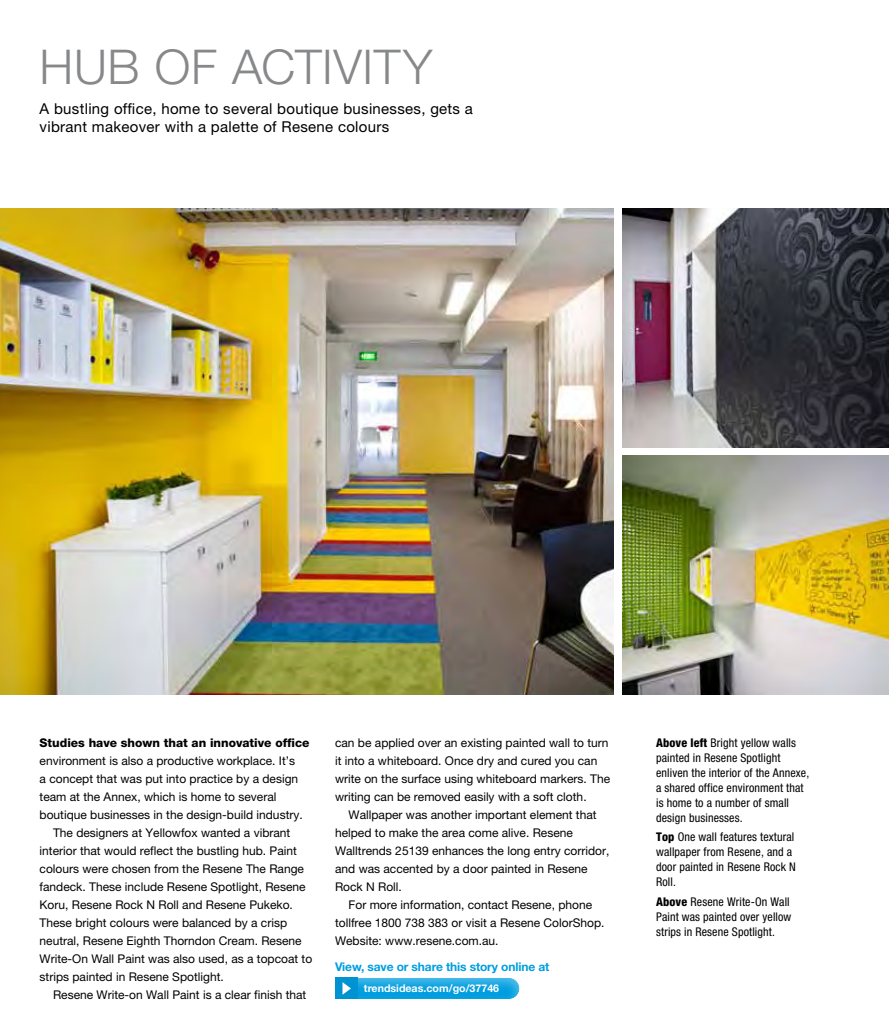
<style>
.page{position:relative;width:889px;height:1019px;background:#fff}
.page>*{position:absolute;margin:0;border:0;box-sizing:border-box;transform-origin:0 0}
.t1{font:300 48px "Helvetica Neue";letter-spacing:.015em;color:#87888a}
.t2{font:15px/18px "Helvetica Neue";letter-spacing:.02em;color:#000}
.t3{font:12px/18px "Helvetica Neue";color:#000}
.t4{font:condensed 12px/15px "Helvetica Neue";letter-spacing:.01em;color:#000}
.t5{font:800 12px "Helvetica Neue";color:#000}
.t6{font:700 12px "Helvetica Neue";letter-spacing:-.01em;color:#009ee0}
.t7{font:700 10.65px "Helvetica Neue";color:#fff}
.s1{font-weight:800}
.s2{font-weight:800;color:#fff}
</style>
<div class="page">
<div style="left:334px;top:976px;width:188px;height:24px;background:#fff;opacity:.35"></div>
<svg style="left:335px;top:977px;width:184px;height:21px;background:#21a9e2"></svg>
<img style="left:622px;top:209px;width:267px;height:238px">
<img style="left:0;top:209px;width:614px;height:485px">
<img style="left:622px;top:455px;width:267px;height:239px">
<h1 class="t1" style="left:40px;top:37px;width:394px">HUB OF ACTIVITY</h1>
<p class="t2" style="left:40px;top:99px;width:435px">A bustling office, home to several boutique businesses, gets a vibrant makeover with a palette of Resene colours</p>
<p class="t5" style="left:40px;top:735px;width:272px">Studies have shown that an innovative office</p>
<p class="t3" style="left:40px;top:751px;width:257px">environment is also a productive workplace. It’s</p>
<p class="t3" style="left:40px;top:769px;width:260px">a concept that was put into practice by a design</p>
<p class="t3" style="left:40px;top:787px;width:238px">team at the Annex, which is home to several</p>
<p class="t3" style="left:40px;top:805px;width:265px">boutique businesses in the design-build industry.</p>
<p class="t3" style="left:53px;top:823px;width:239px">The designers at Yellowfox wanted a vibrant</p>
<p class="t3" style="left:40px;top:841px;width:259px">interior that would reflect the bustling hub. Paint</p>
<p class="t3" style="left:40px;top:859px;width:266px">colours were chosen from the Resene The Range</p>
<p class="t3" style="left:40px;top:877px;width:268px">fandeck. These include Resene Spotlight, Resene</p>
<p class="t3" style="left:40px;top:895px;width:255px">Koru, Resene Rock N Roll and Resene Pukeko.</p>
<p class="t3" style="left:40px;top:913px;width:249px">These bright colours were balanced by a crisp</p>
<p class="t3" style="left:40px;top:931px;width:264px">neutral, Resene Eighth Thorndon Cream. Resene</p>
<p class="t3" style="left:40px;top:949px;width:274px">Write-On Wall Paint was also used, as a topcoat to</p>
<p class="t3" style="left:40px;top:967px;width:186px">strips painted in Resene Spotlight.</p>
<p class="t3" style="left:53px;top:985px;width:255px">Resene Write-on Wall Paint is a clear finish that</p>
<p class="t3" style="left:335px;top:733px;width:277px">can be applied over an existing painted wall to turn it into a whiteboard. Once dry and cured you can write on the surface using whiteboard markers. The writing can be removed easily with a soft cloth.</p>
<p class="t3" style="left:335px;top:805px;width:276px;text-indent:14px">Wallpaper was another important element that helped to make the area come alive. Resene Walltrends 25139 enhances the long entry corridor, and was accented by a door painted in Resene Rock N Roll.</p>
<p class="t3" style="left:335px;top:895px;width:271px;text-indent:14px">For more information, contact Resene, phone tollfree 1800 738 383 or visit a Resene ColorShop.<br>Website: www.resene.com.au.</p>
<p class="t6" style="left:335px;top:959px;width:216px">View, save or share this story online at</p>
<p class="t7" style="left:364px;top:981px;width:137px">trendsideas.com/go/37746</p>
<p class="t4" style="left:656px;top:735px;width:155px"><span class="s1">Above left</span><span class="s2">:</span>Bright yellow walls painted in Resene Spotlight enliven the interior of the Annexe, a shared office environment that is home to a number of small design businesses.</p>
<p class="t4" style="left:656px;top:829px;width:141px"><span class="s1">Top</span><span class="s2">:</span>One wall features textural wallpaper from Resene, and a door painted in Resene Rock N<br>Roll.</p>
<p class="t4" style="left:656px;top:893px;width:137px"><span class="s1">Above</span><span class="s2">:</span>Resene Write-On Wall<br>Paint was painted over yellow strips in Resene Spotlight.</p>
</div>
